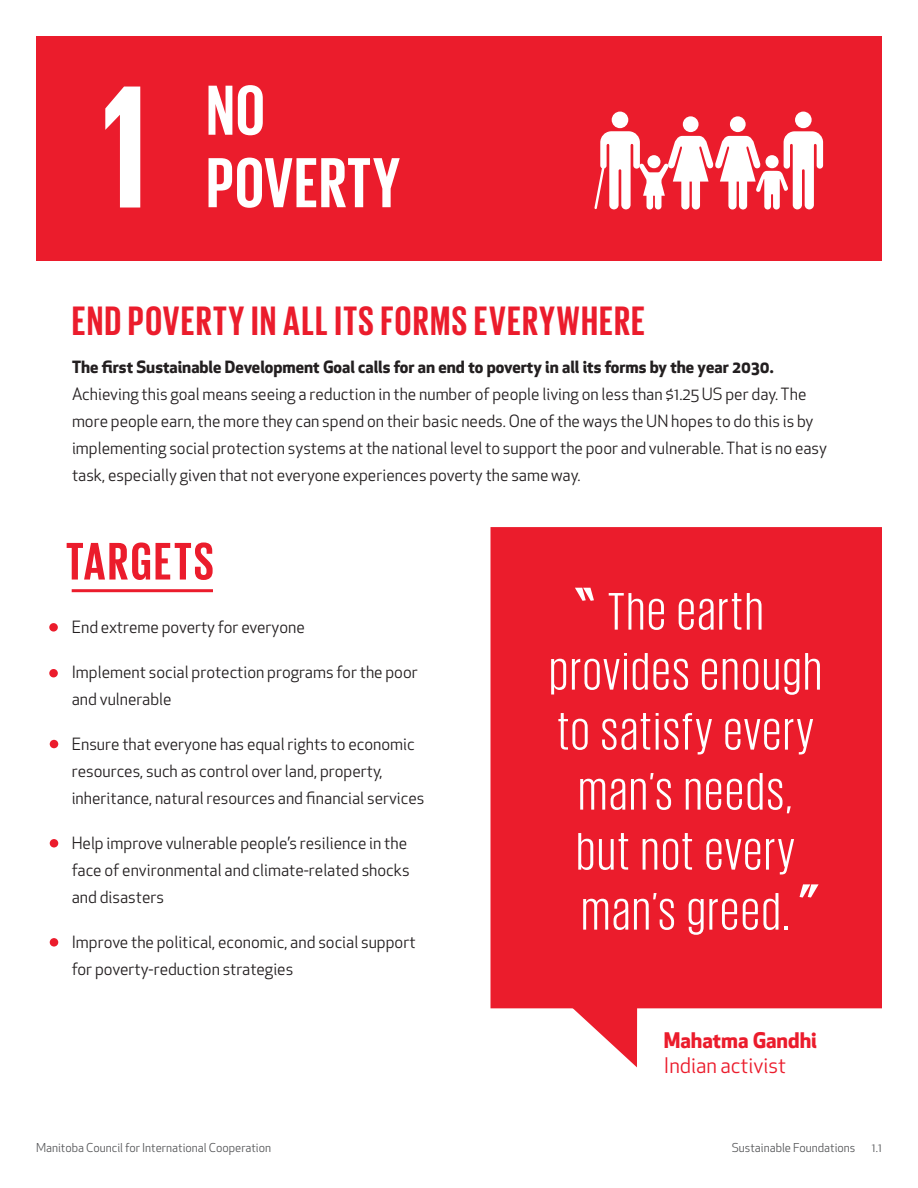
<style>
.page{position:relative;width:918px;height:1188px;background:#fff}
.page>*{position:absolute;margin:0;border:0;box-sizing:border-box;transform-origin:0 0}
.t1{font:54px/60px "Giorgio Sans";letter-spacing:.05em;color:#fff;text-align:center}
.t2{font:700 54px "Giorgio Sans";letter-spacing:.05em;color:#eb1c2c}
.t3{font:700 42px "Giorgio Sans";letter-spacing:.04em;color:#eb1c2c}
.t4{font:21px/25.5px "Apex New";color:#eb1c2c}
.t5{font:16.5px/27px "Apex New";color:#231f20}
.t6{font:12px "Apex New";color:#57585a}
.s1{font-weight:700}
</style>
<div class="page">
<div style="left:36px;top:36px;width:846px;height:225px;background:#eb1c2c"></div>
<svg style="left:209px;top:86px;width:23px;height:49px"></svg>
<svg style="left:238px;top:85px;width:25px;height:50px"></svg>
<svg style="left:209px;top:158px;width:191px;height:50px"></svg>
<svg style="left:105px;top:87px;width:35px;height:121px"></svg>
<div style="left:795px;top:112px;width:17px;height:16px;background:#fff;border-radius:50%"></div>
<div style="left:730px;top:116px;width:16px;height:16px;background:#fff;border-radius:50%"></div>
<div style="left:683px;top:116px;width:16px;height:16px;background:#fff;border-radius:50%"></div>
<div style="left:612px;top:112px;width:16px;height:16px;background:#fff;border-radius:50%"></div>
<svg style="left:594px;top:131px;width:229px;height:79px"></svg>
<div style="left:647px;top:155px;width:14px;height:13px;background:#fff;border-radius:50%"></div>
<div style="left:49px;top:623px;width:9px;height:9px;background:#eb1c2c;border-radius:50%"></div>
<div style="left:49px;top:669px;width:9px;height:8px;background:#eb1c2c;border-radius:50%"></div>
<div style="left:50px;top:938px;width:8px;height:9px;background:#eb1c2c;border-radius:50%"></div>
<div style="left:50px;top:839px;width:8px;height:9px;background:#eb1c2c;border-radius:50%"></div>
<hr style="left:72px;top:589px;width:141px;height:3px;background:#eb1c2c">
<div style="left:490px;top:527px;width:392px;height:481px;background:#eb1c2c;border:2px solid #eb1c2c"></div>
<svg style="left:495px;top:1005px;width:142px;height:62px"></svg>
<svg style="left:800px;top:884px;width:19px;height:14px"></svg>
<svg style="left:575px;top:588px;width:19px;height:13px"></svg>
<div style="left:50px;top:740px;width:8px;height:8px;background:#eb1c2c;border-radius:50%"></div>
<p class="t3" style="left:72px;top:300px;width:574px">END POVERTY IN ALL ITS FORMS EVERYWHERE</p>
<p class="t5" style="left:72px;top:353px;width:757px"><span class="s1">The first Sustainable Development Goal calls for an end to poverty in all its forms by the year 2030.<br></span>Achieving this goal means seeing a reduction in the number of people living on less than $1.25 US per day. The more people earn, the more they can spend on their basic needs. One of the ways the UN hopes to do this is by implementing social protection systems at the national level to support the poor and vulnerable. That is no easy task, especially given that not everyone experiences poverty the same way.</p>
<p class="t2" style="left:66px;top:534px;width:149px">TARGETS</p>
<p class="t5" style="left:72px;top:613px;width:235px">End extreme poverty for everyone</p>
<p class="t5" style="left:72px;top:658px;width:348px">Implement social protection programs for the poor and vulnerable</p>
<p class="t5" style="left:72px;top:730px;width:354px">Ensure that everyone has equal rights to economic resources, such as control over land, property, inheritance, natural resources and financial services</p>
<p class="t5" style="left:72px;top:829px;width:340px">Help improve vulnerable people’s resilience in the face of environmental and climate-related shocks and disasters</p>
<p class="t5" style="left:72px;top:928px;width:345px">Improve the political, economic, and social support for poverty-reduction strategies</p>
<p class="t1" style="left:550px;top:580px;width:273px">The earth provides enough to satisfy every man’s needs, but not every man’s greed.</p>
<p class="t4" style="left:664px;top:1027px;width:155px"><span class="s1">Mahatma Gandhi<br></span>Indian activist</p>
<p class="t6" style="left:36px;top:1140px;width:237px">Manitoba Council for International Cooperation</p>
<p class="t6" style="left:732px;top:1140px;width:125px">Sustainable Foundations</p>
<p class="t6" style="left:872px;top:1140px;width:12px">1.1</p>
</div>
